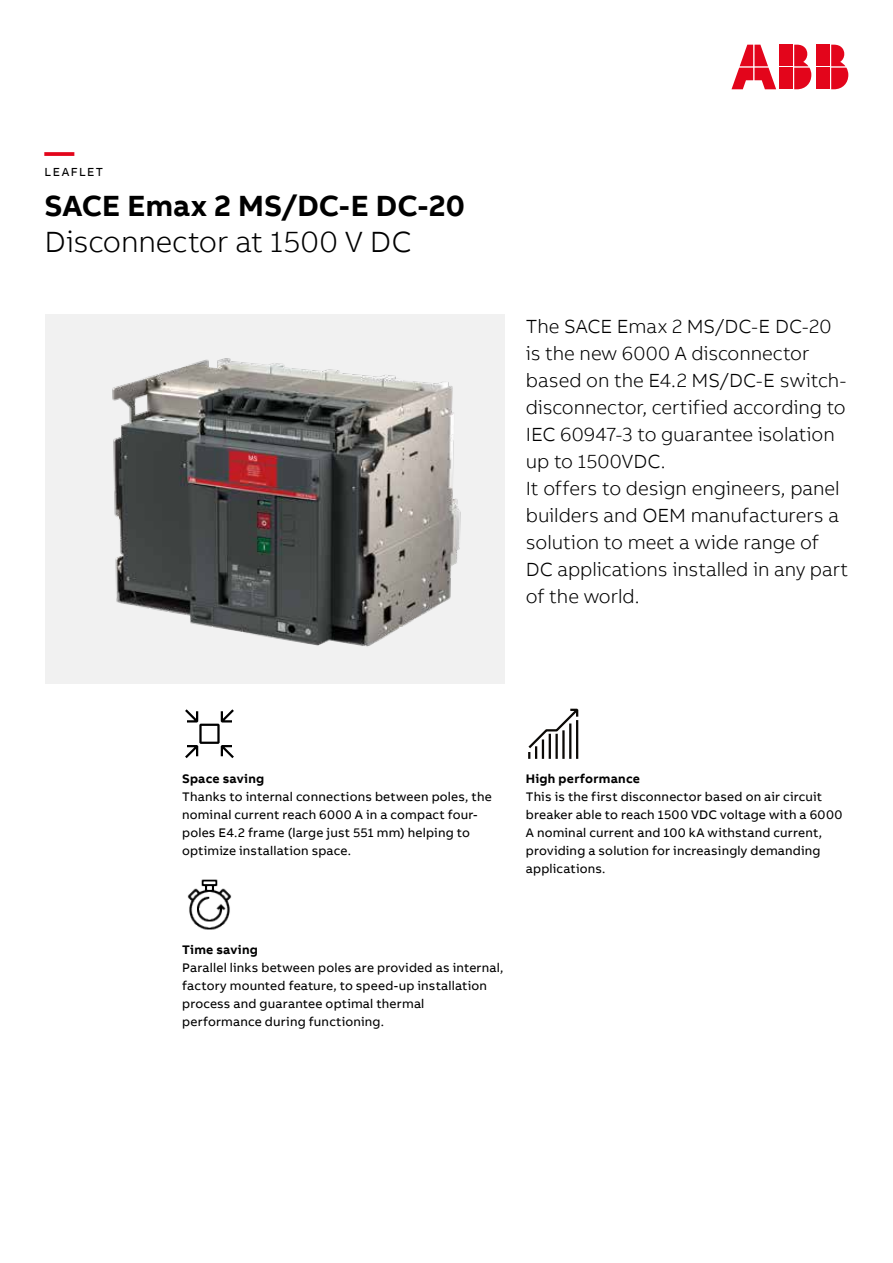
<style>
.page{position:relative;width:893px;height:1263px;background:#fff}
.page>*{position:absolute;margin:0;border:0;box-sizing:border-box;transform-origin:0 0}
.t1{font:700 30px "AB Bvoice";color:#000}
.t2{font:300 30px "AB Bvoice";letter-spacing:-.005em;color:#000}
.t3{font:700 30px "AB Bvoice";color:#e3051b}
.t4{font:300 19.5px/27px "AB Bvoice";letter-spacing:-.005em;color:#000}
.t5{font:12.75px/18px "AB Bvoice";letter-spacing:.015em;color:#000}
.t6{font:700 12.75px "AB Bvoice";letter-spacing:.02em;color:#000}
.t7{font:12px "AB Bvoice";letter-spacing:.12em;color:#000}
</style>
<div class="page">
<div style="left:45px;top:315px;width:460px;height:369px;background:#f1f1f1"></div>
<img style="left:112px;top:358px;width:349px;height:289px">
<svg style="left:185px;top:709px;width:49px;height:49px"></svg>
<svg style="left:528px;top:708px;width:51px;height:51px"></svg>
<hr style="left:576px;top:720px;width:2px;height:39px;background:#0b0906">
<img style="left:187px;top:879px;width:45px;height:51px">
<div style="left:817px;top:45px;width:13px;height:21px;background:#e3051b"></div>
<div style="left:817px;top:68px;width:13px;height:21px;background:#e3051b"></div>
<svg style="left:831px;top:45px;width:17px;height:44px"></svg>
<svg style="left:731px;top:45px;width:45px;height:44px"></svg>
<div style="left:780px;top:45px;width:13px;height:21px;background:#e3051b"></div>
<div style="left:780px;top:68px;width:13px;height:21px;background:#e3051b"></div>
<svg style="left:794px;top:45px;width:17px;height:44px"></svg>
<h1 class="t3" style="left:45px;top:132px;width:31px">—</h1>
<p class="t7" style="left:45px;top:165px;width:60px">LEAFLET</p>
<h1 class="t1" style="left:45px;top:186px;width:422px">SACE Emax 2 MS/DC-E DC-20</h1>
<h1 class="t2" style="left:45px;top:224px;width:368px">Disconnector at 1500 V DC</h1>
<p class="t4" style="left:526px;top:313px;width:324px">The SACE Emax 2 MS/DC-E DC-20 is the new 6000 A disconnector based on the E4.2 MS/DC-E switch&shy;disconnector, certified according to<br>IEC 60947-3 to guarantee isolation up to 1500VDC.<br>It offers to design engineers, panel builders and OEM manufacturers a solution to meet a wide range of<br>DC applications installed in any part of the world.</p>
<p class="t6" style="left:182px;top:770px;width:84px">Space saving</p>
<p class="t5" style="left:182px;top:787px;width:311px">Thanks to internal connections between poles, the nominal current reach 6000 A in a compact four&shy;poles E4.2 frame (large just 551 mm) helping to optimize installation space.</p>
<p class="t6" style="left:526px;top:770px;width:116px">High performance</p>
<p class="t5" style="left:526px;top:787px;width:318px">This is the first disconnector based on air circuit breaker able to reach 1500 VDC voltage with a 6000<br>A nominal current and 100 kA withstand current, providing a solution for increasingly demanding applications.</p>
<p class="t6" style="left:182px;top:941px;width:77px">Time saving</p>
<p class="t5" style="left:182px;top:958px;width:323px">Parallel links between poles are provided as internal, factory mounted feature, to speed-up installation process and guarantee optimal thermal performance during functioning.</p>
</div>
